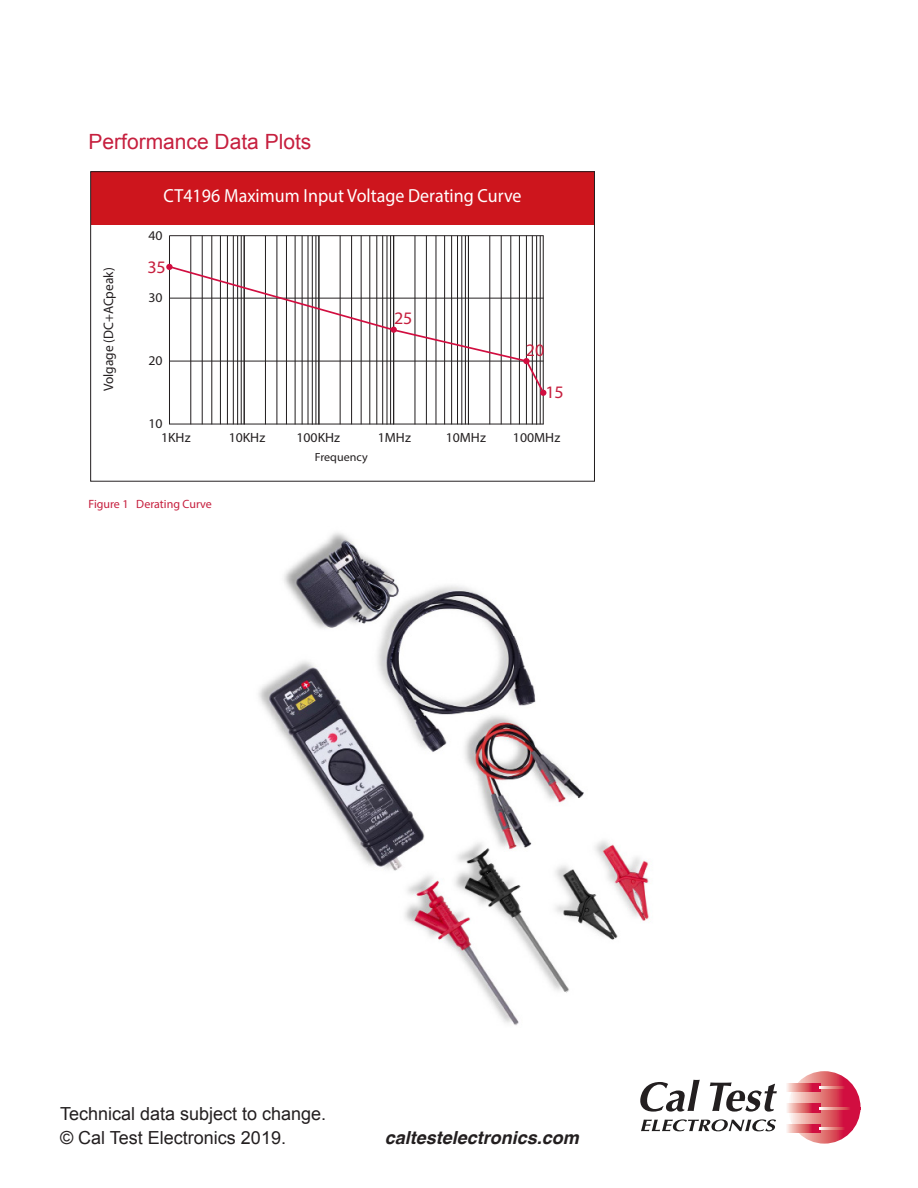
<style>
.page{position:relative;width:918px;height:1188px;background:#fff}
.page>*{position:absolute;margin:0;border:0;box-sizing:border-box;transform-origin:0 0}
.t1{font:21px "Arial";color:#c61f3e}
.t2{font:19.05px "Myriad Pro";color:#fff;scale:.95 1}
.t3{font:18px/24px "Arial";color:#231f20}
.t4{font:italic 700 18px "Helvetica";color:#231f20}
.t5{font:17.55px "Myriad Pro";color:#c61f3e}
.t6{font:13.8px "Myriad Pro";color:#231f20}
.t7{font:13.35px "Myriad Pro";color:#231f20}
.t8{font:12px "Myriad Pro";color:#c61f3e}
.t9{font:11.7px "Myriad Pro";color:#231f20}
</style>
<div class="page">
<svg style="left:641px;top:1119px;width:135px;height:12px"></svg>
<svg style="left:640px;top:1080px;width:60px;height:32px"></svg>
<svg style="left:710px;top:1083px;width:67px;height:29px"></svg>
<svg style="left:788px;top:1071px;width:73px;height:73px;background:#df6573"></svg>
<svg style="left:787px;top:1124px;width:33px;height:9px"></svg>
<svg style="left:787px;top:1104px;width:33px;height:8px"></svg>
<svg style="left:787px;top:1083px;width:33px;height:9px"></svg>
<svg style="left:820px;top:1087px;width:33px;height:2px"></svg>
<svg style="left:820px;top:1107px;width:40px;height:2px"></svg>
<svg style="left:820px;top:1127px;width:33px;height:2px"></svg>
<hr style="left:211px;top:236px;width:1px;height:188px;background:#231f20">
<hr style="left:190px;top:236px;width:1px;height:188px;background:#231f20">
<hr style="left:233px;top:236px;width:1px;height:188px;background:#231f20">
<hr style="left:202px;top:236px;width:1px;height:188px;background:#231f20">
<hr style="left:227px;top:236px;width:1px;height:188px;background:#231f20">
<hr style="left:237px;top:236px;width:1px;height:189px;background:#231f20">
<hr style="left:241px;top:236px;width:1px;height:188px;background:#231f20">
<hr style="left:220px;top:236px;width:1px;height:188px;background:#231f20">
<hr style="left:169px;top:236px;width:1px;height:188px;background:#231f20">
<hr style="left:286px;top:236px;width:1px;height:188px;background:#231f20">
<hr style="left:265px;top:236px;width:1px;height:188px;background:#231f20">
<hr style="left:308px;top:236px;width:1px;height:188px;background:#231f20">
<hr style="left:276px;top:236px;width:1px;height:188px;background:#231f20">
<hr style="left:302px;top:236px;width:1px;height:188px;background:#231f20">
<hr style="left:312px;top:236px;width:1px;height:189px;background:#231f20">
<hr style="left:315px;top:236px;width:1px;height:188px;background:#231f20">
<hr style="left:319px;top:236px;width:1px;height:188px;background:#231f20">
<hr style="left:295px;top:236px;width:1px;height:188px;background:#231f20">
<hr style="left:244px;top:236px;width:1px;height:188px;background:#231f20">
<hr style="left:361px;top:236px;width:1px;height:188px;background:#231f20">
<hr style="left:340px;top:236px;width:1px;height:188px;background:#231f20">
<hr style="left:382px;top:236px;width:1px;height:188px;background:#231f20">
<hr style="left:351px;top:236px;width:1px;height:188px;background:#231f20">
<hr style="left:376px;top:236px;width:1px;height:188px;background:#231f20">
<hr style="left:387px;top:236px;width:1px;height:189px;background:#231f20">
<hr style="left:390px;top:236px;width:1px;height:188px;background:#231f20">
<hr style="left:369px;top:236px;width:1px;height:188px;background:#231f20">
<hr style="left:318px;top:236px;width:1px;height:188px;background:#231f20">
<hr style="left:436px;top:236px;width:1px;height:188px;background:#231f20">
<hr style="left:415px;top:236px;width:1px;height:188px;background:#231f20">
<hr style="left:457px;top:236px;width:1px;height:188px;background:#231f20">
<hr style="left:426px;top:236px;width:1px;height:188px;background:#231f20">
<hr style="left:451px;top:236px;width:1px;height:188px;background:#231f20">
<hr style="left:461px;top:236px;width:1px;height:189px;background:#231f20">
<hr style="left:465px;top:236px;width:1px;height:188px;background:#231f20">
<hr style="left:444px;top:236px;width:1px;height:188px;background:#231f20">
<hr style="left:393px;top:236px;width:1px;height:188px;background:#231f20">
<hr style="left:510px;top:236px;width:1px;height:188px;background:#231f20">
<hr style="left:489px;top:236px;width:1px;height:188px;background:#231f20">
<hr style="left:532px;top:236px;width:1px;height:188px;background:#231f20">
<hr style="left:501px;top:236px;width:1px;height:188px;background:#231f20">
<hr style="left:526px;top:236px;width:1px;height:188px;background:#231f20">
<hr style="left:536px;top:236px;width:1px;height:189px;background:#231f20">
<hr style="left:540px;top:236px;width:1px;height:188px;background:#231f20">
<hr style="left:543px;top:236px;width:1px;height:188px;background:#231f20">
<hr style="left:519px;top:236px;width:1px;height:188px;background:#231f20">
<hr style="left:468px;top:236px;width:1px;height:188px;background:#231f20">
<div style="left:91px;top:172px;width:503px;height:53px;background:#cd151d"></div>
<div style="left:90px;top:171px;width:505px;height:311px;border:1px solid #231f20"></div>
<hr style="left:169px;top:424px;width:375px;height:1px;background:#231f20">
<hr style="left:169px;top:235px;width:375px;height:1px;background:#231f20">
<svg style="left:167px;top:265px;width:379px;height:131px"></svg>
<img style="left:258px;top:532px;width:391px;height:494px">
<p class="t1" style="left:88px;top:127px;width:224px">Performance Data Plots</p>
<p class="t2" style="left:164px;top:184px;width:378px">CT4196 Maximum Input Voltage Derating Curve</p>
<p class="t6" style="left:100px;top:391px;width:125px;rotate:-90deg">Volgage (DC+ACpeak)</p>
<p class="t7" style="left:148px;top:227px;width:16px">40</p>
<p class="t5" style="left:147px;top:256px;width:20px">35</p>
<p class="t7" style="left:148px;top:290px;width:16px">30</p>
<p class="t7" style="left:148px;top:352px;width:16px">20</p>
<p class="t7" style="left:148px;top:416px;width:16px">10</p>
<p class="t5" style="left:394px;top:308px;width:20px">25</p>
<p class="t5" style="left:526px;top:339px;width:20px">20</p>
<p class="t5" style="left:545px;top:381px;width:20px">15</p>
<p class="t7" style="left:161px;top:429px;width:31px">1KHz</p>
<p class="t7" style="left:229px;top:429px;width:38px">10KHz</p>
<p class="t7" style="left:296px;top:429px;width:45px">100KHz</p>
<p class="t7" style="left:378px;top:429px;width:35px">1MHz</p>
<p class="t7" style="left:446px;top:429px;width:42px">10MHz</p>
<p class="t7" style="left:513px;top:429px;width:49px">100MHz</p>
<p class="t9" style="left:315px;top:450px;width:54px">Frequency</p>
<p class="t8" style="left:88px;top:496px;width:125px">Figure 1 Derating Curve</p>
<p class="t3" style="left:60px;top:1102px;width:268px">Technical data subject to change. © Cal Test Electronics 2019.</p>
<p class="t4" style="left:385px;top:1123px;width:196px">caltestelectronics.com</p>
</div>
